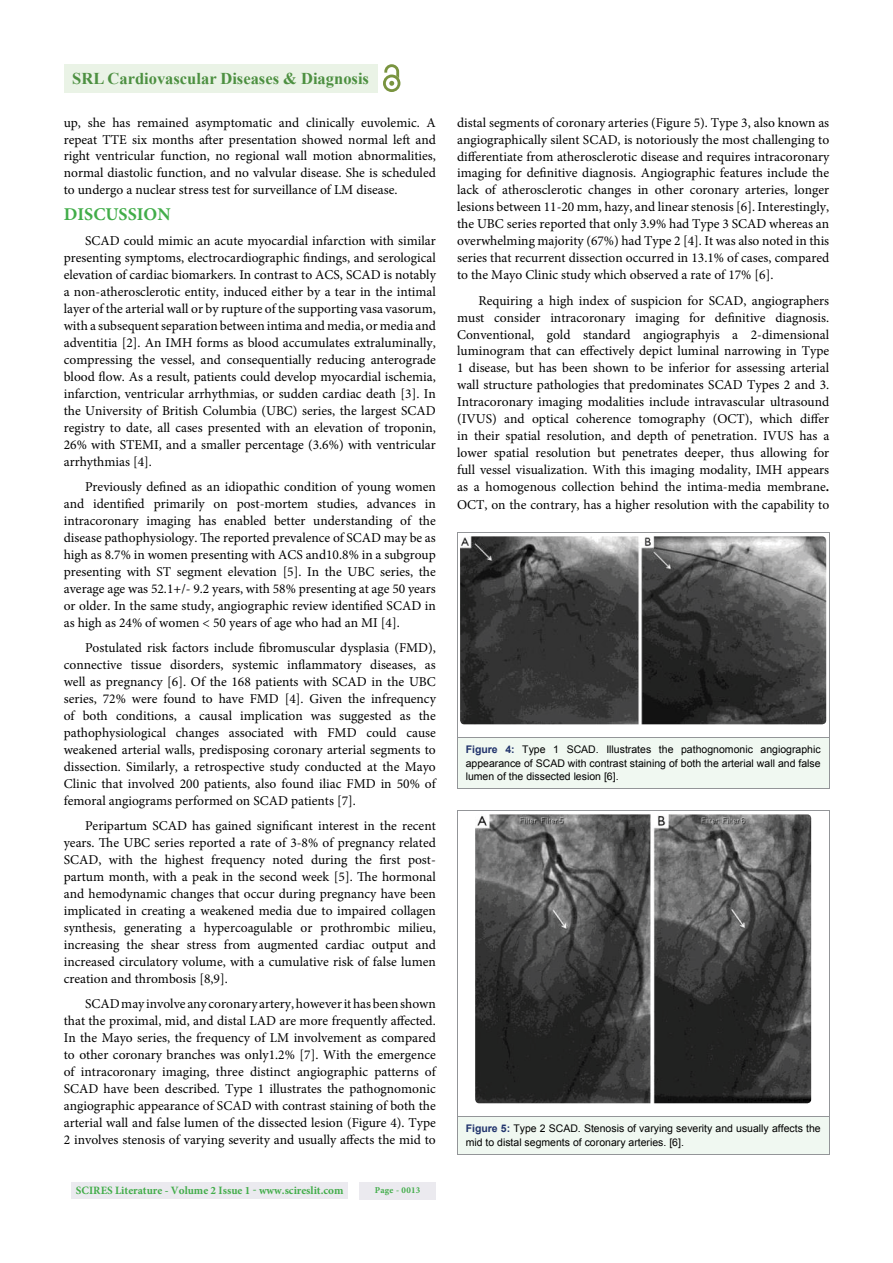
<style>
.page{position:relative;width:893px;height:1263px;background:#fff}
.page>*{position:absolute;margin:0;border:0;box-sizing:border-box;transform-origin:0 0}
.t1{font:700 18px "Minion Pro";color:#41ad49}
.t2{font:700 16.5px "Times New Roman";color:#4d9041}
.t3{font:13.5px/17px "Minion Pro";color:#000;text-align:justify}
.t4{font:700 11.25px "Minion Pro";color:#41ad49}
.t5{font:10.5px/13.5px "Arial";color:#000;text-align:justify}
.t6{font:700 9px "Minion Pro";letter-spacing:.03em;color:#41ad49}
.s1{font-weight:700}
.s2{font-weight:700;color:#20336c}
</style>
<div class="page">
<div style="left:64px;top:64px;width:313px;height:28px;background:#eaf3e6"></div>
<img style="left:384px;top:64px;width:15px;height:11px">
<img style="left:383px;top:75px;width:17px;height:17px">
<svg style="left:389px;top:81px;width:5px;height:5px"></svg>
<div style="left:72px;top:1182px;width:276px;height:17px;background:#ebeaef"></div>
<div style="left:359px;top:1182px;width:77px;height:17px;background:#ebeaef"></div>
<div style="left:457px;top:737px;width:372px;height:52px;background:#f0f8f1"></div>
<hr style="left:457px;top:737px;width:372px;height:1px;background:#939598">
<hr style="left:457px;top:789px;width:372px;height:1px;background:#939598">
<img style="left:460px;top:536px;width:366px;height:188px;border-radius:4px">
<div style="left:457px;top:1116px;width:372px;height:38px;background:#f0f8f1"></div>
<hr style="left:457px;top:810px;width:372px;height:1px;background:#939598">
<hr style="left:457px;top:1116px;width:372px;height:1px;background:#939598">
<img style="left:475px;top:814px;width:336px;height:289px;border-radius:4px">
<p class="t2" style="left:72px;top:69px;width:298px">SRL Cardiovascular Diseases &amp; Diagnosis</p>
<p class="t3" style="left:64px;top:115px;width:374px">up, she has remained asymptomatic and clinically euvolemic. A repeat TTE six months after presentation showed normal left and right ventricular function, no regional wall motion abnormalities, normal diastolic function, and no valvular disease. She is scheduled to undergo a nuclear stress test for surveillance of LM disease.</p>
<h1 class="t1" style="left:64px;top:207px;width:108px">DISCUSSION</h1>
<p class="t3" style="left:64px;top:234px;width:374px;text-indent:21px">SCAD could mimic an acute myocardial infarction with similar presenting symptoms, electrocardiographic findings, and serological elevation of cardiac biomarkers. In contrast to ACS, SCAD is notably a non-atherosclerotic entity, induced either by a tear in the intimal layer of the arterial wall or by rupture of the supporting vasa vasorum, with a subsequent separation between intima and media, or media and adventitia [2]. An IMH forms as blood accumulates extraluminally, compressing the vessel, and consequentially reducing anterograde blood flow. As a result, patients could develop myocardial ischemia, infarction, ventricular arrhythmias, or sudden cardiac death [3]. In the University of British Columbia (UBC) series, the largest SCAD registry to date, all cases presented with an elevation of troponin, 26% with STEMI, and a smaller percentage (3.6%) with ventricular arrhythmias [4].</p>
<p class="t3" style="left:64px;top:479px;width:374px;text-indent:21px">Previously defined as an idiopathic condition of young women and identified primarily on post-mortem studies, advances in intracoronary imaging has enabled better understanding of the disease pathophysiology. The reported prevalence of SCAD may be as high as 8.7% in women presenting with ACS and10.8% in a subgroup presenting with ST segment elevation [5]. In the UBC series, the average age was 52.1+/- 9.2 years, with 58% presenting at age 50 years or older. In the same study, angiographic review identified SCAD in as high as 24% of women &lt; 50 years of age who had an MI [4].</p>
<p class="t3" style="left:64px;top:641px;width:374px;text-indent:21px">Postulated risk factors include fibromuscular dysplasia (FMD), connective tissue disorders, systemic inflammatory diseases, as well as pregnancy [6]. Of the 168 patients with SCAD in the UBC series, 72% were found to have FMD [4]. Given the infrequency of both conditions, a causal implication was suggested as the pathophysiological changes associated with FMD could cause weakened arterial walls, predisposing coronary arterial segments to dissection. Similarly, a retrospective study conducted at the Mayo Clinic that involved 200 patients, also found iliac FMD in 50% of femoral angiograms performed on SCAD patients [7].</p>
<p class="t3" style="left:64px;top:819px;width:374px;text-indent:21px">Peripartum SCAD has gained significant interest in the recent years. The UBC series reported a rate of 3-8% of pregnancy related SCAD, with the highest frequency noted during the first post&shy;partum month, with a peak in the second week [5]. The hormonal and hemodynamic changes that occur during pregnancy have been implicated in creating a weakened media due to impaired collagen synthesis, generating a hypercoagulable or prothrombic milieu, increasing the shear stress from augmented cardiac output and increased circulatory volume, with a cumulative risk of false lumen creation and thrombosis [8,9].</p>
<p class="t3" style="left:64px;top:996px;width:374px;text-indent:21px">SCAD may involve any coronary artery, however it has been shown that the proximal, mid, and distal LAD are more frequently affected.<br>In the Mayo series, the frequency of LM involvement as compared to other coronary branches was only1.2% [7]. With the emergence of intracoronary imaging, three distinct angiographic patterns of SCAD have been described. Type 1 illustrates the pathognomonic angiographic appearance of SCAD with contrast staining of both the arterial wall and false lumen of the dissected lesion (Figure 4). Type 2 involves stenosis of varying severity and usually affects the mid to</p>
<p class="t4" style="left:76px;top:1186px;width:269px">SCIRES Literature - Volume 2 Issue 1 - www.scireslit.com</p>
<p class="t6" style="left:375px;top:1186px;width:47px">Page - 0013</p>
<p class="t3" style="left:457px;top:115px;width:374px">distal segments of coronary arteries (Figure 5). Type 3, also known as angiographically silent SCAD, is notoriously the most challenging to differentiate from atherosclerotic disease and requires intracoronary imaging for definitive diagnosis. Angiographic features include the lack of atherosclerotic changes in other coronary arteries, longer lesions between 11-20 mm, hazy, and linear stenosis [6]. Interestingly, the UBC series reported that only 3.9% had Type 3 SCAD whereas an overwhelming majority (67%) had Type 2 [4]. It was also noted in this series that recurrent dissection occurred in 13.1% of cases, compared to the Mayo Clinic study which observed a rate of 17% [6].</p>
<p class="t3" style="left:457px;top:293px;width:374px;text-indent:21px">Requiring a high index of suspicion for SCAD, angiographers must consider intracoronary imaging for definitive diagnosis.<br>Conventional, gold standard angiographyis a 2-dimensional luminogram that can effectively depict luminal narrowing in Type 1 disease, but has been shown to be inferior for assessing arterial wall structure pathologies that predominates SCAD Types 2 and 3.<br>Intracoronary imaging modalities include intravascular ultrasound (IVUS) and optical coherence tomography (OCT), which differ in their spatial resolution, and depth of penetration. IVUS has a lower spatial resolution but penetrates deeper, thus allowing for full vessel visualization. With this imaging modality, IMH appears as a homogenous collection behind the intima-media membrane<span class="s1">.<br></span>OCT, on the contrary, has a higher resolution with the capability to</p>
<p class="t5" style="left:466px;top:743px;width:356px"><span class="s2">Figure 4:</span> Type 1 SCAD. Illustrates the pathognomonic angiographic appearance of SCAD with contrast staining of both the arterial wall and false lumen of the dissected lesion [6].</p>
<p class="t5" style="left:466px;top:1122px;width:356px"><span class="s2">Figure 5:</span> Type 2 SCAD. Stenosis of varying severity and usually affects the mid to distal segments of coronary arteries. [6].</p>
</div>
